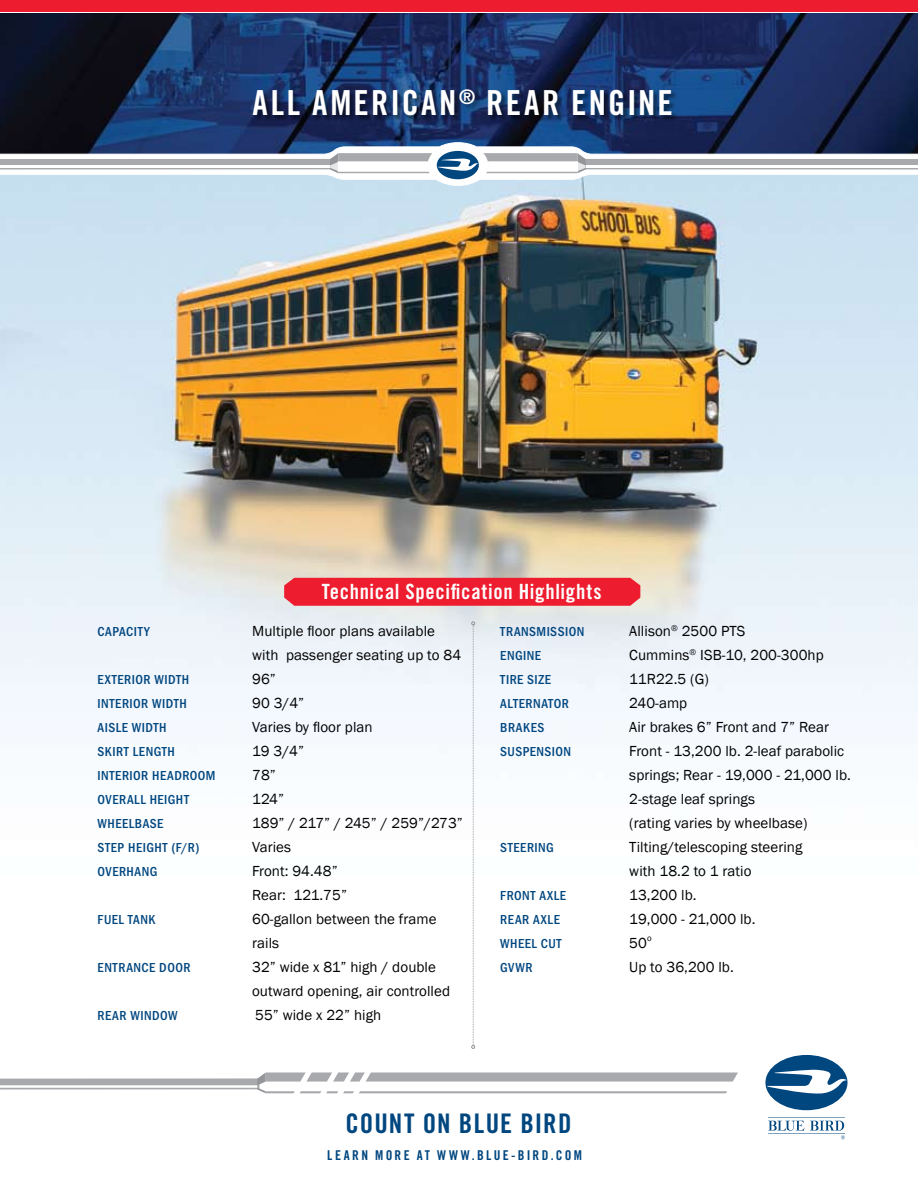
<style>
.page{position:relative;width:918px;height:1188px;background:#fff}
.page>*{position:absolute;margin:0;border:0;box-sizing:border-box;transform-origin:0 0}
.t1{font:34.5px "Trade Gothic LT Std Bd Cn 20";letter-spacing:.065em;color:#fff}
.t2{font:27px "Trade Gothic LT Std Bd Cn 20";letter-spacing:.04em;color:#00467f}
.t3{font:21px "Trade Gothic LT Std Bd Cn 20";letter-spacing:.03em;color:#fff}
.t4{font:15px/24px "Franklin Gothic";letter-spacing:.005em;color:#000}
.t5{font:500 condensed 13.5px "ITC Franklin Gothic Std";letter-spacing:.035em;color:#00467f}
.t6{font:13.5px "Trade Gothic LT Std Bd Cn 20";letter-spacing:.175em;color:#00467f}
</style>
<div class="page">
<img style="left:0;top:186px;width:918px;height:533px">
<img style="left:0;top:14px;width:918px;height:128px">
<div style="left:0;top:0;width:918px;height:11px;background:#ed1c2e"></div>
<svg style="left:0;top:1072px;width:738px;height:21px"></svg>
<svg style="left:765px;top:1055px;width:83px;height:55px"></svg>
<svg style="left:768px;top:1117px;width:77px;height:22px"></svg>
<svg style="left:471px;top:622px;width:4px;height:427px"></svg>
<div style="left:253px;top:89px;width:426px;height:33px;background:#000;opacity:.5"></div>
<div style="left:284px;top:578px;width:356px;height:28px;background:#ed1c2e"></div>
<svg style="left:0;top:142px;width:918px;height:44px"></svg>
<h1 class="t1" style="left:253px;top:82px;width:422px">ALL AMERICAN<sup>®</sup> REAR ENGINE</h1>
<h3 class="t3" style="left:322px;top:578px;width:281px">TECHNICAL SPECIFICATION HIGHLIGHTS</h3>
<p class="t5" style="left:98px;top:623px;width:53px">CAPACITY</p>
<p class="t4" style="left:252px;top:619px;width:211px">Multiple floor plans available with passenger seating up to 84</p>
<p class="t5" style="left:98px;top:671px;width:93px">EXTERIOR WIDTH</p>
<p class="t4" style="left:252px;top:667px;width:25px">96”</p>
<p class="t5" style="left:98px;top:695px;width:91px">INTERIOR WIDTH</p>
<p class="t4" style="left:252px;top:691px;width:54px">90 3/4”</p>
<p class="t5" style="left:98px;top:719px;width:71px">AISLE WIDTH</p>
<p class="t4" style="left:252px;top:715px;width:122px">Varies by floor plan</p>
<p class="t5" style="left:98px;top:743px;width:79px">SKIRT LENGTH</p>
<p class="t4" style="left:252px;top:739px;width:53px">19 3/4”</p>
<p class="t5" style="left:98px;top:767px;width:119px">INTERIOR HEADROOM</p>
<p class="t4" style="left:252px;top:763px;width:25px">78”</p>
<p class="t5" style="left:98px;top:791px;width:93px">OVERALL HEIGHT</p>
<p class="t4" style="left:252px;top:787px;width:33px">124”</p>
<p class="t5" style="left:98px;top:815px;width:66px">WHEELBASE</p>
<p class="t4" style="left:252px;top:811px;width:212px">189” / 217” / 245” / 259”/273”</p>
<p class="t5" style="left:98px;top:839px;width:103px">STEP HEIGHT (F/R)</p>
<p class="t4" style="left:252px;top:835px;width:40px">Varies</p>
<p class="t5" style="left:98px;top:863px;width:61px">OVERHANG</p>
<p class="t4" style="left:252px;top:859px;width:96px">Front: 94.48”<br>Rear: 121.75”</p>
<p class="t5" style="left:98px;top:911px;width:59px">FUEL TANK</p>
<p class="t4" style="left:252px;top:907px;width:186px">60-gallon between the frame rails</p>
<p class="t5" style="left:98px;top:959px;width:94px">ENTRANCE DOOR</p>
<p class="t4" style="left:252px;top:955px;width:199px">32” wide x 81” high / double outward opening, air controlled</p>
<p class="t5" style="left:98px;top:1007px;width:81px">REAR WINDOW</p>
<p class="t4" style="left:255px;top:1003px;width:128px">55” wide x 22” high</p>
<p class="t5" style="left:500px;top:623px;width:86px">TRANSMISSION</p>
<p class="t4" style="left:629px;top:619px;width:118px">Allison<sup>®</sup> 2500 PTS</p>
<p class="t5" style="left:500px;top:647px;width:41px">ENGINE</p>
<p class="t4" style="left:629px;top:643px;width:196px">Cummins<sup>®</sup> ISB-10, 200-300hp</p>
<p class="t5" style="left:500px;top:671px;width:51px">TIRE SIZE</p>
<p class="t4" style="left:629px;top:667px;width:81px">11R22.5 (G)</p>
<p class="t5" style="left:500px;top:695px;width:70px">ALTERNATOR</p>
<p class="t4" style="left:629px;top:691px;width:59px">240-amp</p>
<p class="t5" style="left:500px;top:719px;width:46px">BRAKES</p>
<p class="t4" style="left:629px;top:715px;width:201px">Air brakes 6” Front and 7” Rear</p>
<p class="t5" style="left:500px;top:743px;width:72px">SUSPENSION</p>
<p class="t4" style="left:629px;top:739px;width:223px">Front - 13,200 lb. 2-leaf parabolic springs; Rear - 19,000 - 21,000 lb.<br>2-stage leaf springs<br>(rating varies by wheelbase)</p>
<p class="t5" style="left:500px;top:839px;width:55px">STEERING</p>
<p class="t4" style="left:629px;top:835px;width:175px">Tilting/telescoping steering with 18.2 to 1 ratio</p>
<p class="t5" style="left:500px;top:887px;width:66px">FRONT AXLE</p>
<p class="t4" style="left:629px;top:883px;width:69px">13,200 lb.</p>
<p class="t5" style="left:500px;top:911px;width:60px">REAR AXLE</p>
<p class="t4" style="left:629px;top:907px;width:128px">19,000 - 21,000 lb.</p>
<p class="t5" style="left:500px;top:935px;width:63px">WHEEL CUT</p>
<p class="t4" style="left:629px;top:931px;width:24px">50<sup>o</sup></p>
<p class="t5" style="left:500px;top:959px;width:33px">GVWR</p>
<p class="t4" style="left:629px;top:955px;width:106px">Up to 36,200 lb.</p>
<h2 class="t2" style="left:345px;top:1107px;width:228px">COUNT ON BLUE BIRD</h2>
<p class="t6" style="left:327px;top:1147px;width:256px">LEARN MORE AT WWW.BL UE-BIRD.COM</p>
</div>
